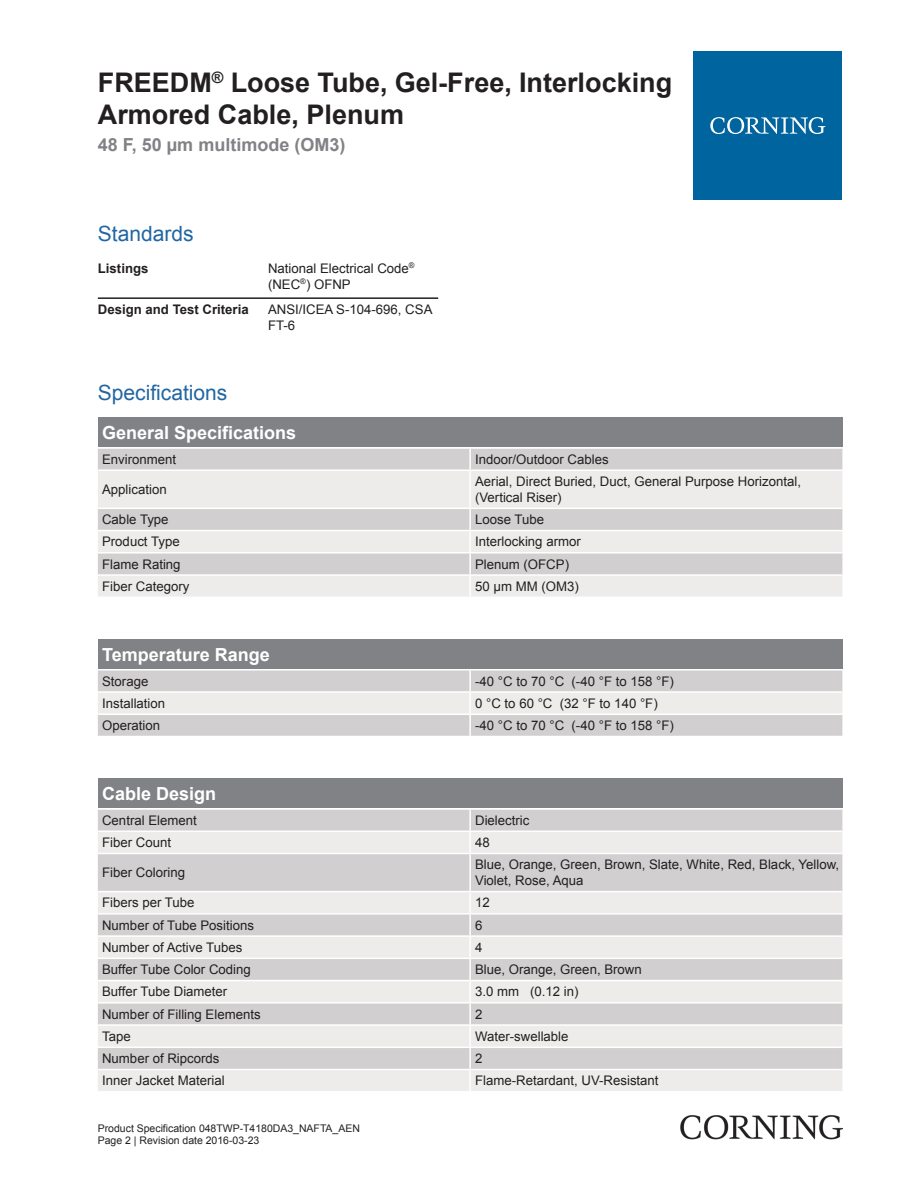
<style>
.page{position:relative;width:919px;height:1187px;background:#fff}
.page>*{position:absolute;margin:0;border:0;box-sizing:border-box;transform-origin:0 0}
.t1{font:700 27px/32.4px "Arial";color:#231f20}
.t2{font:21px "Arial";color:#2166a2}
.t3{font:700 18px "Arial";color:#fff}
.t4{font:700 18px "Arial";color:#808285}
.t5{font:13.2px/15.9px "Arial";color:#231f20}
.t6{font:700 13.2px "Arial";color:#231f20}
.t7{font:10.5px/12.6px "Arial";color:#231f20}
</style>
<div class="page">
<hr style="left:98px;top:297px;width:170px;height:2px;background:#231f20">
<hr style="left:268px;top:297px;width:170px;height:2px;background:#231f20">
<div style="left:98px;top:417px;width:744px;height:30px;background:#808285"></div>
<div style="left:98px;top:448px;width:744px;height:21px;background:#d1cfcf"></div>
<svg style="left:98px;top:471px;width:744px;height:125px;background:#e3e2e1"></svg>
<hr style="left:469px;top:448px;width:2px;height:21px;background:#fff">
<hr style="left:469px;top:471px;width:2px;height:36px;background:#fff">
<hr style="left:469px;top:509px;width:2px;height:20px;background:#fff">
<hr style="left:469px;top:531px;width:2px;height:21px;background:#fff">
<hr style="left:469px;top:553px;width:2px;height:21px;background:#fff">
<hr style="left:469px;top:575px;width:2px;height:21px;background:#fff">
<hr style="left:98px;top:507px;width:372px;height:2px;background:#fff">
<hr style="left:470px;top:507px;width:372px;height:2px;background:#fff">
<hr style="left:98px;top:529px;width:372px;height:2px;background:#fff">
<hr style="left:470px;top:529px;width:372px;height:2px;background:#fff">
<hr style="left:98px;top:552px;width:372px;height:1px;background:#fff">
<hr style="left:470px;top:552px;width:372px;height:1px;background:#fff">
<hr style="left:98px;top:574px;width:372px;height:1px;background:#fff">
<hr style="left:470px;top:574px;width:372px;height:1px;background:#fff">
<div style="left:98px;top:639px;width:744px;height:30px;background:#808285"></div>
<div style="left:98px;top:670px;width:744px;height:65px;background:#d1cfcf"></div>
<div style="left:98px;top:692px;width:744px;height:21px;background:#edeceb"></div>
<hr style="left:469px;top:670px;width:2px;height:21px;background:#fff">
<hr style="left:469px;top:692px;width:2px;height:21px;background:#fff">
<hr style="left:469px;top:715px;width:2px;height:20px;background:#fff">
<hr style="left:98px;top:691px;width:372px;height:1px;background:#fff">
<hr style="left:470px;top:691px;width:372px;height:1px;background:#fff">
<hr style="left:98px;top:713px;width:372px;height:2px;background:#fff">
<hr style="left:470px;top:713px;width:372px;height:2px;background:#fff">
<div style="left:98px;top:778px;width:744px;height:30px;background:#808285"></div>
<div style="left:98px;top:809px;width:744px;height:21px;background:#d1cfcf"></div>
<svg style="left:98px;top:832px;width:744px;height:258px;background:#dfdedd"></svg>
<hr style="left:469px;top:809px;width:2px;height:21px;background:#fff">
<hr style="left:469px;top:832px;width:2px;height:20px;background:#fff">
<hr style="left:469px;top:854px;width:2px;height:36px;background:#fff">
<hr style="left:469px;top:892px;width:2px;height:21px;background:#fff">
<hr style="left:469px;top:914px;width:2px;height:21px;background:#fff">
<hr style="left:469px;top:936px;width:2px;height:21px;background:#fff">
<hr style="left:469px;top:959px;width:2px;height:20px;background:#fff">
<hr style="left:469px;top:981px;width:2px;height:20px;background:#fff">
<hr style="left:469px;top:1003px;width:2px;height:21px;background:#fff">
<hr style="left:469px;top:1025px;width:2px;height:21px;background:#fff">
<hr style="left:469px;top:1047px;width:2px;height:21px;background:#fff">
<hr style="left:469px;top:1070px;width:2px;height:20px;background:#fff">
<hr style="left:98px;top:852px;width:372px;height:2px;background:#fff">
<hr style="left:470px;top:852px;width:372px;height:2px;background:#fff">
<hr style="left:98px;top:890px;width:372px;height:2px;background:#fff">
<hr style="left:470px;top:890px;width:372px;height:2px;background:#fff">
<hr style="left:98px;top:913px;width:372px;height:1px;background:#fff">
<hr style="left:470px;top:913px;width:372px;height:1px;background:#fff">
<hr style="left:98px;top:935px;width:372px;height:1px;background:#fff">
<hr style="left:470px;top:935px;width:372px;height:1px;background:#fff">
<hr style="left:98px;top:957px;width:372px;height:2px;background:#fff">
<hr style="left:470px;top:957px;width:372px;height:2px;background:#fff">
<hr style="left:98px;top:979px;width:372px;height:2px;background:#fff">
<hr style="left:470px;top:979px;width:372px;height:2px;background:#fff">
<hr style="left:98px;top:1001px;width:372px;height:2px;background:#fff">
<hr style="left:470px;top:1001px;width:372px;height:2px;background:#fff">
<hr style="left:98px;top:1024px;width:372px;height:1px;background:#fff">
<hr style="left:470px;top:1024px;width:372px;height:1px;background:#fff">
<hr style="left:98px;top:1046px;width:372px;height:1px;background:#fff">
<hr style="left:470px;top:1046px;width:372px;height:1px;background:#fff">
<hr style="left:98px;top:1068px;width:372px;height:2px;background:#fff">
<hr style="left:470px;top:1068px;width:372px;height:2px;background:#fff">
<div style="left:693px;top:51px;width:149px;height:149px;background:#00649e"></div>
<svg style="left:710px;top:117px;width:115px;height:17px"></svg>
<img style="left:680px;top:1115px;width:162px;height:24px">
<h1 class="t1" style="left:98px;top:67px;width:576px">FREEDM<sup>®</sup> Loose Tube, Gel-Free, Interlocking<br>Armored Cable, Plenum</h1>
<h3 class="t4" style="left:98px;top:132px;width:249px">48 F, 50 µm multimode (OM3)</h3>
<h2 class="t2" style="left:98px;top:219px;width:97px">Standards</h2>
<p class="t6" style="left:98px;top:259px;width:52px">Listings</p>
<p class="t5" style="left:268px;top:260px;width:148px">National Electrical Code<sup>® </sup>(NEC<sup>®</sup>) OFNP</p>
<p class="t6" style="left:98px;top:301px;width:152px">Design and Test Criteria</p>
<p class="t5" style="left:268px;top:302px;width:166px">ANSI/ICEA S-104-696, CSA<br>FT-6</p>
<h2 class="t2" style="left:98px;top:379px;width:131px">Specifications</h2>
<h3 class="t3" style="left:102px;top:420px;width:196px">General Specifications</h3>
<p class="t5" style="left:102px;top:451px;width:76px">Environment</p>
<p class="t5" style="left:475px;top:451px;width:135px">Indoor/Outdoor Cables</p>
<p class="t5" style="left:102px;top:481px;width:66px">Application</p>
<p class="t5" style="left:475px;top:473px;width:327px">Aerial, Direct Buried, Duct, General Purpose Horizontal, (Vertical Riser)</p>
<p class="t5" style="left:102px;top:511px;width:68px">Cable Type</p>
<p class="t5" style="left:475px;top:511px;width:70px">Loose Tube</p>
<p class="t5" style="left:102px;top:534px;width:79px">Product Type</p>
<p class="t5" style="left:475px;top:534px;width:107px">Interlocking armor</p>
<p class="t5" style="left:102px;top:556px;width:80px">Flame Rating</p>
<p class="t5" style="left:475px;top:556px;width:95px">Plenum (OFCP)</p>
<p class="t5" style="left:102px;top:578px;width:89px">Fiber Category</p>
<p class="t5" style="left:475px;top:578px;width:105px">50 µm MM (OM3)</p>
<h3 class="t3" style="left:102px;top:642px;width:169px">Temperature Range</h3>
<p class="t5" style="left:102px;top:673px;width:48px">Storage</p>
<p class="t5" style="left:475px;top:673px;width:200px">-40 °C to 70 °C (-40 °F to 158 °F)</p>
<p class="t5" style="left:102px;top:695px;width:65px">Installation</p>
<p class="t5" style="left:475px;top:695px;width:184px">0 °C to 60 °C (32 °F to 140 °F)</p>
<p class="t5" style="left:102px;top:717px;width:59px">Operation</p>
<p class="t5" style="left:475px;top:717px;width:200px">-40 °C to 70 °C (-40 °F to 158 °F)</p>
<h3 class="t3" style="left:102px;top:781px;width:116px">Cable Design</h3>
<p class="t5" style="left:102px;top:812px;width:96px">Central Element</p>
<p class="t5" style="left:475px;top:812px;width:56px">Dielectric</p>
<p class="t5" style="left:102px;top:834px;width:70px">Fiber Count</p>
<p class="t5" style="left:475px;top:834px;width:16px">48</p>
<p class="t5" style="left:102px;top:864px;width:84px">Fiber Coloring</p>
<p class="t5" style="left:475px;top:856px;width:365px">Blue, Orange, Green, Brown, Slate, White, Red, Black, Yellow,<br>Violet, Rose, Aqua</p>
<p class="t5" style="left:102px;top:894px;width:94px">Fibers per Tube</p>
<p class="t5" style="left:475px;top:894px;width:16px">12</p>
<p class="t5" style="left:102px;top:917px;width:153px">Number of Tube Positions</p>
<p class="t5" style="left:475px;top:917px;width:9px">6</p>
<p class="t5" style="left:102px;top:939px;width:142px">Number of Active Tubes</p>
<p class="t5" style="left:475px;top:939px;width:9px">4</p>
<p class="t5" style="left:102px;top:961px;width:150px">Buffer Tube Color Coding</p>
<p class="t5" style="left:475px;top:961px;width:168px">Blue, Orange, Green, Brown</p>
<p class="t5" style="left:102px;top:983px;width:127px">Buffer Tube Diameter</p>
<p class="t5" style="left:475px;top:983px;width:105px">3.0 mm (0.12 in)</p>
<p class="t5" style="left:102px;top:1006px;width:160px">Number of Filling Elements</p>
<p class="t5" style="left:475px;top:1006px;width:9px">2</p>
<p class="t5" style="left:102px;top:1028px;width:30px">Tape</p>
<p class="t5" style="left:475px;top:1028px;width:95px">Water-swellable</p>
<p class="t5" style="left:102px;top:1050px;width:119px">Number of Ripcords</p>
<p class="t5" style="left:475px;top:1050px;width:9px">2</p>
<p class="t5" style="left:102px;top:1072px;width:124px">Inner Jacket Material</p>
<p class="t5" style="left:475px;top:1072px;width:185px">Flame-Retardant, UV-Resistant</p>
<p class="t7" style="left:98px;top:1121px;width:264px">Product Specification 048TWP-T4180DA3_NAFTA_AEN<br>Page 2 | Revision date 2016-03-23</p>
</div>
